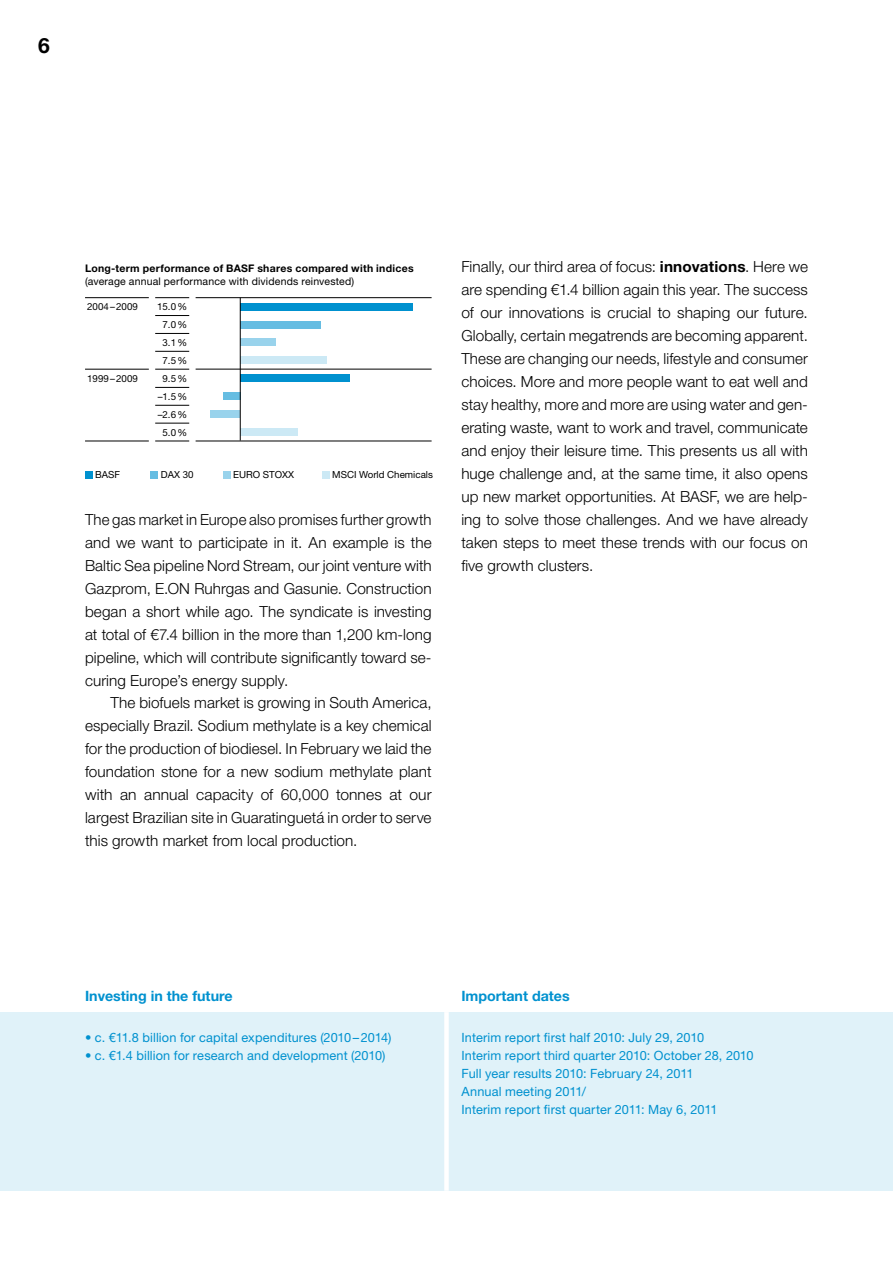
<style>
.page{position:relative;width:893px;height:1263px;background:#fff}
.page>*{position:absolute;margin:0;border:0;box-sizing:border-box;transform-origin:0 0}
.t1{font:700 21px "Helvetica Finanz Std";color:#000}
.t2{font:300 15.3px/23px "Helvetica Finanz Std";letter-spacing:.005em;color:#000;text-align:justify}
.t3{font:700 14.25px "Helvetica Finanz Std";color:#0091cf}
.t4{font:12.75px/17.9px "Helvetica Finanz Std";letter-spacing:.01em;color:#0091cf}
.t5{font:700 10.5px "Helvetica Finanz Std";letter-spacing:.025em;color:#000}
.t6{font:10.5px "Helvetica Finanz Std";letter-spacing:.02em;color:#000}
.t7{font:9.75px/17.9px "Helvetica Finanz Std";color:#000;text-align:center}
.s1{font-weight:700}
</style>
<div class="page">
<div style="left:0;top:1012px;width:893px;height:179px;background:#e0f2f9"></div>
<div style="left:444px;top:1012px;width:5px;height:179px;background:#fff"></div>
<hr style="left:155px;top:315px;width:34px;height:1px;background:#000">
<hr style="left:155px;top:333px;width:34px;height:1px;background:#000">
<hr style="left:155px;top:351px;width:34px;height:1px;background:#000">
<hr style="left:155px;top:369px;width:34px;height:1px;background:#000">
<hr style="left:155px;top:387px;width:34px;height:1px;background:#000">
<hr style="left:155px;top:405px;width:34px;height:1px;background:#000">
<hr style="left:155px;top:423px;width:34px;height:1px;background:#000">
<hr style="left:196px;top:297px;width:236px;height:1px;background:#000">
<hr style="left:196px;top:441px;width:236px;height:1px;background:#000">
<hr style="left:85px;top:369px;width:64px;height:1px;background:#000">
<hr style="left:85px;top:441px;width:64px;height:1px;background:#000">
<hr style="left:155px;top:441px;width:34px;height:1px;background:#000">
<hr style="left:85px;top:297px;width:64px;height:1px;background:#000">
<hr style="left:155px;top:297px;width:34px;height:1px;background:#000">
<div style="left:85px;top:471px;width:7px;height:7px;background:#0091cf"></div>
<div style="left:151px;top:471px;width:7px;height:7px;background:#66bde2"></div>
<div style="left:223px;top:471px;width:7px;height:7px;background:#99d3ec"></div>
<div style="left:322px;top:471px;width:7px;height:7px;background:#cce9f5"></div>
<div style="left:240px;top:303px;width:173px;height:7px;background:#0091cf"></div>
<div style="left:240px;top:321px;width:81px;height:7px;background:#66bde2"></div>
<div style="left:240px;top:339px;width:36px;height:7px;background:#99d3ec"></div>
<div style="left:240px;top:357px;width:87px;height:7px;background:#cce9f5"></div>
<div style="left:240px;top:374px;width:110px;height:8px;background:#0091cf"></div>
<div style="left:223px;top:392px;width:17px;height:8px;background:#66bde2"></div>
<div style="left:210px;top:410px;width:30px;height:8px;background:#99d3ec"></div>
<div style="left:240px;top:428px;width:58px;height:8px;background:#cce9f5"></div>
<hr style="left:240px;top:298px;width:1px;height:143px;background:#000">
<hr style="left:196px;top:369px;width:236px;height:1px;background:#000">
<h1 class="t1" style="left:38px;top:33px;width:13px">6</h1>
<p class="t5" style="left:85px;top:262px;width:330px">Long-term performance of BASF shares compared with indices</p>
<p class="t6" style="left:85px;top:275px;width:271px">(average annual performance with dividends reinvested)</p>
<p class="t7" style="left:87px;top:298px;width:52px">2004–2009</p>
<p class="t7" style="left:157px;top:298px;width:31px">15.0%<br>7.0%<br>3.1%<br>7.5%</p>
<p class="t7" style="left:87px;top:369px;width:52px">1999–2009</p>
<p class="t7" style="left:158px;top:369px;width:31px">9.5% –1.5% –2.6%<br>5.0%</p>
<p class="t7" style="left:95px;top:466px;width:26px">BASF</p>
<p class="t7" style="left:161px;top:466px;width:34px">DAX 30</p>
<p class="t7" style="left:233px;top:466px;width:63px">EURO STOXX</p>
<p class="t7" style="left:332px;top:466px;width:102px">MSCI World Chemicals</p>
<p class="t2" style="left:85px;top:508px;width:348px">The gas market in Europe also promises further growth and we want to participate in it. An example is the Baltic Sea pipeline Nord Stream, our joint venture with Gazprom, E.ON Ruhrgas and Gasunie. Construction began a short while ago. The syndicate is investing at total of €7.4 billion in the more than 1,200 km-long pipeline, which will contribute significantly toward se&shy;curing Europe’s energy supply.</p>
<p class="t2" style="left:85px;top:691px;width:348px;text-indent:26px">The biofuels market is growing in South America, especially Brazil. Sodium methylate is a key chemical for the production of biodiesel. In February we laid the foundation stone for a new sodium methylate plant with an annual capacity of 60,000 tonnes at our largest Brazilian site in Guaratinguetá in order to serve this growth market from local production.</p>
<p class="t2" style="left:461px;top:255px;width:348px">Finally, our third area of focus: <span class="s1">innovations</span>. Here we are spending €1.4 billion again this year. The success of our innovations is crucial to shaping our future.<br>Globally, certain megatrends are becoming apparent.<br>These are changing our needs, lifestyle and consumer choices. More and more people want to eat well and stay healthy, more and more are using water and gen&shy;erating waste, want to work and travel, communicate and enjoy their leisure time. This presents us all with huge challenge and, at the same time, it also opens up new market opportunities. At BASF, we are help&shy;ing to solve those challenges. And we have already taken steps to meet these trends with our focus on five growth clusters.</p>
<p class="t3" style="left:85px;top:988px;width:149px">Investing in the future</p>
<p class="t4" style="left:85px;top:1029px;width:308px">• c. €11.8 billion for capital expenditures (2010–2014)</p>
<p class="t4" style="left:85px;top:1047px;width:302px">• c. €1.4 billion for research and development (2010)</p>
<p class="t3" style="left:461px;top:988px;width:110px">Important dates</p>
<p class="t4" style="left:462px;top:1029px;width:294px">Interim report first half 2010: July 29, 2010<br>Interim report third quarter 2010: October 28, 2010<br>Full year results 2010: February 24, 2011<br>Annual meeting 2011/<br>Interim report first quarter 2011: May 6, 2011</p>
</div>
